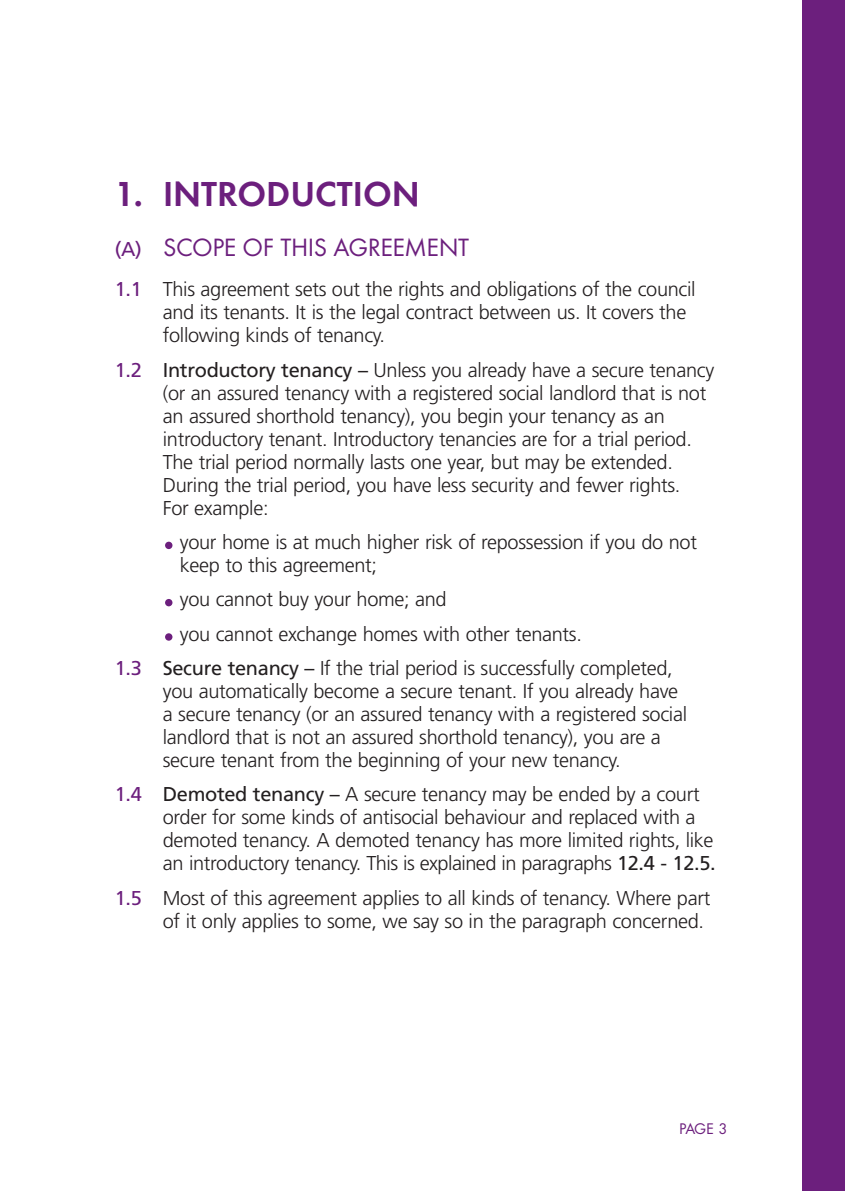
<style>
.page{position:relative;width:845px;height:1191px;background:#fff}
.page>*{position:absolute;margin:0;border:0;box-sizing:border-box;transform-origin:0 0}
.t1{font:600 36px "Futura T";color:#6c1f7d}
.t2{font:26px "Futura T";letter-spacing:-.015em;color:#6c1f7d}
.t3{font:300 20px/23px "Frutiger";letter-spacing:-.015em;color:#231f20}
.t4{font:16px "Futura T";color:#6c1f7d}
.s1{font-family:"Frutiger";font-size:20px}
.s2{font-weight:400;color:#6c1f7d}
.s3{font-weight:400}
</style>
<div class="page">
<div style="left:165px;top:633px;width:7px;height:7px;background:#6c1f7d;border-radius:50%"></div>
<div style="left:165px;top:599px;width:7px;height:7px;background:#6c1f7d;border-radius:50%"></div>
<div style="left:165px;top:541px;width:7px;height:8px;background:#6c1f7d;border-radius:50%"></div>
<div style="left:802px;top:0;width:43px;height:1191px;background:#6c1f7d"></div>
<h1 class="t1" style="left:115px;top:179px;width:306px">1. INTRODUCTION</h1>
<h2 class="t2" style="left:115px;top:237px;width:356px"><span class="s1">(A)</span> SCOPE OF THIS AGREEMENT</h2>
<p class="t3" style="left:163px;top:279px;width:534px;text-indent:-48px"><span class="s2">1.1</span> This agreement sets out the rights and obligations of the council and its tenants. It is the legal contract between us. It covers the following kinds of tenancy.</p>
<p class="t3" style="left:163px;top:360px;width:553px;text-indent:-48px"><span class="s2">1.2</span> <span class="s3">Introductory tenancy –</span> Unless you already have a secure tenancy (or an assured tenancy with a registered social landlord that is not an assured shorthold tenancy), you begin your tenancy as an introductory tenant. Introductory tenancies are for a trial period.<br>The trial period normally lasts one year, but may be extended.<br>During the trial period, you have less security and fewer rights.<br>For example:</p>
<p class="t3" style="left:180px;top:532px;width:519px">your home is at much higher risk of repossession if you do not keep to this agreement;</p>
<p class="t3" style="left:180px;top:589px;width:268px">you cannot buy your home; and</p>
<p class="t3" style="left:180px;top:624px;width:403px">you cannot exchange homes with other tenants.</p>
<p class="t3" style="left:115px;top:658px;width:559px"><span class="s2">1.3</span> <span class="s3">Secure tenancy –</span> If the trial period is successfully completed,</p>
<p class="t3" style="left:163px;top:681px;width:526px">you automatically become a secure tenant. If you already have a secure tenancy (or an assured tenancy with a registered social landlord that is not an assured shorthold tenancy), you are a secure tenant from the beginning of your new tenancy.</p>
<p class="t3" style="left:163px;top:784px;width:554px;text-indent:-48px"><span class="s2">1.4</span> <span class="s3">Demoted tenancy –</span> A secure tenancy may be ended by a court order for some kinds of antisocial behaviour and replaced with a demoted tenancy. A demoted tenancy has more limited rights, like an introductory tenancy. This is explained in paragraphs <span class="s3">12.4 - 12.5.</span></p>
<p class="t3" style="left:163px;top:888px;width:549px;text-indent:-48px"><span class="s2">1.5</span> Most of this agreement applies to all kinds of tenancy. Where part of it only applies to some, we say so in the paragraph concerned.</p>
<p class="t4" style="left:679px;top:1122px;width:50px">PAGE 3</p>
</div>
